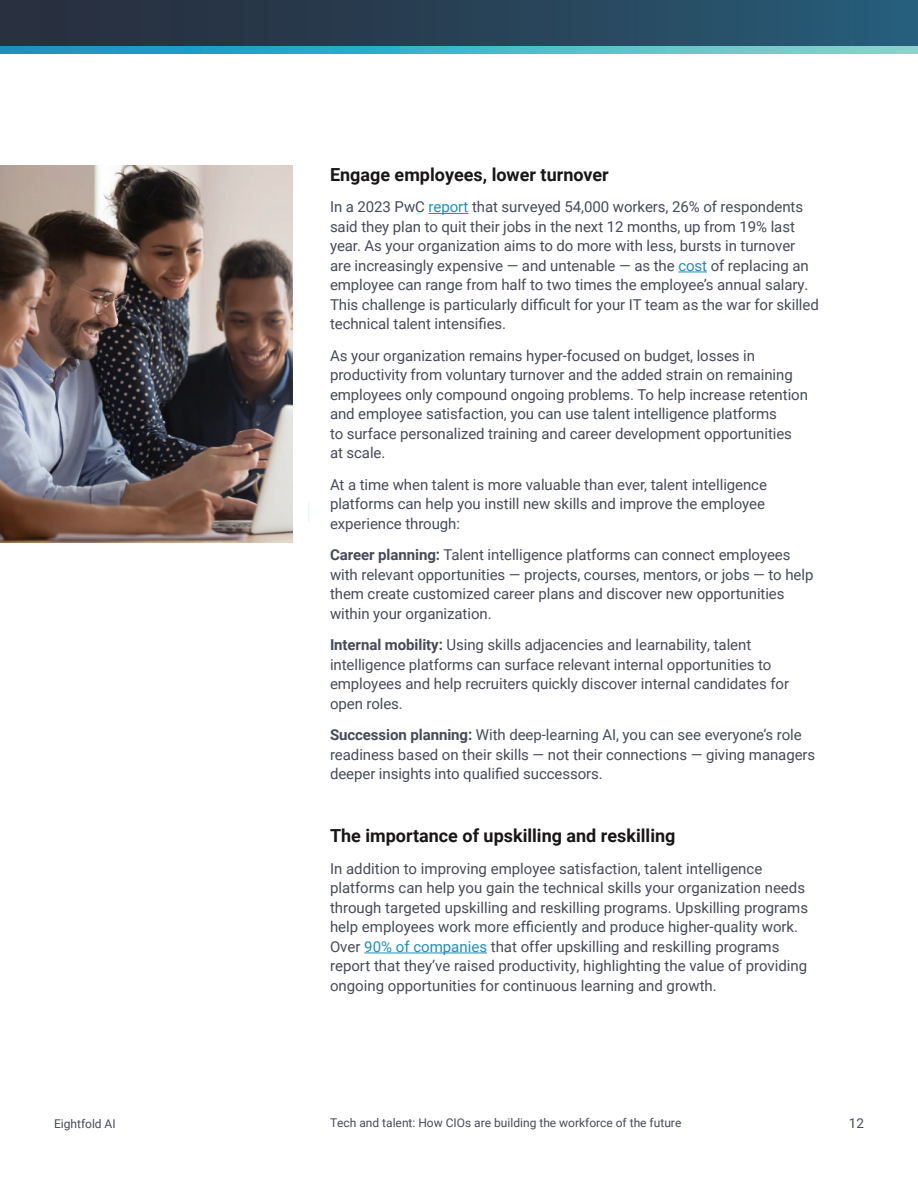
<style>
.page{position:relative;width:918px;height:1188px;background:#fff}
.page>*{position:absolute;margin:0;border:0;box-sizing:border-box;transform-origin:0 0}
.t1{font:700 18px "Roboto";color:#191616}
.t2{font:15px/19.5px "Roboto";letter-spacing:-.005em;color:#474b58}
.t3{font:13.5px "Roboto";color:#474b58}
.t4{font:12px "Roboto";color:#474b58}
.s1{color:#1e8ebe}
.s2{font-weight:700}
</style>
<div class="page">
<img style="left:0;top:165px;width:293px;height:378px">
<div style="left:0;top:0;width:918px;height:54px;background:linear-gradient(to right,#282a38,#275b78)"></div>
<svg style="left:308px;top:502px;width:1px;height:20px"></svg>
<svg style="left:0;top:46px;width:918px;height:8px"></svg>
<hr style="left:429px;top:213px;width:39px;height:1px;background:#1e8ebe">
<svg style="left:678px;top:272px;width:29px;height:1px"></svg>
<hr style="left:364px;top:953px;width:123px;height:1px;background:#1e8ebe">
<p class="t1" style="left:330px;top:166px;width:280px">Engage employees, lower turnover</p>
<p class="t2" style="left:330px;top:198px;width:490px">In a 2023 PwC <span class="s1">report</span> that surveyed 54,000 workers, 26% of respondents said they plan to quit their jobs in the next 12 months, up from 19% last year. As your organization aims to do more with less, bursts in turnover are increasingly expensive — and untenable — as the <span class="s1">cost</span> of replacing an employee can range from half to two times the employee’s annual salary.<br>This challenge is particularly difficult for your IT team as the war for skilled technical talent intensifies.</p>
<p class="t2" style="left:330px;top:347px;width:480px">As your organization remains hyper-focused on budget, losses in productivity from voluntary turnover and the added strain on remaining employees only compound ongoing problems. To help increase retention and employee satisfaction, you can use talent intelligence platforms<br>to surface personalized training and career development opportunities at scale.</p>
<p class="t2" style="left:330px;top:476px;width:439px">At a time when talent is more valuable than ever, talent intelligence platforms can help you instill new skills and improve the employee experience through:</p>
<p class="t2" style="left:330px;top:546px;width:485px"><span class="s2">Career planning:</span> Talent intelligence platforms can connect employees with relevant opportunities — projects, courses, mentors, or jobs — to help them create customized career plans and discover new opportunities within your organization.</p>
<p class="t2" style="left:330px;top:636px;width:461px"><span class="s2">Internal mobility:</span> Using skills adjacencies and learnability, talent intelligence platforms can surface relevant internal opportunities to employees and help recruiters quickly discover internal candidates for open roles.</p>
<p class="t2" style="left:330px;top:726px;width:487px"><span class="s2">Succession planning:</span> With deep-learning AI, you can see everyone’s role readiness based on their skills — not their connections — giving managers deeper insights into qualified successors.</p>
<p class="t1" style="left:330px;top:828px;width:347px">The importance of upskilling and reskilling</p>
<p class="t2" style="left:330px;top:860px;width:480px">In addition to improving employee satisfaction, talent intelligence platforms can help you gain the technical skills your organization needs through targeted upskilling and reskilling programs. Upskilling programs help employees work more efficiently and produce higher-quality work.<br>Over <span class="s1">90% of companies</span> that offer upskilling and reskilling programs report that they’ve raised productivity, highlighting the value of providing ongoing opportunities for continuous learning and growth.</p>
<p class="t4" style="left:54px;top:1118px;width:63px">Eightfold AI</p>
<p class="t4" style="left:330px;top:1118px;width:353px">Tech and talent: How CIOs are building the workforce of the future</p>
<p class="t3" style="left:849px;top:1117px;width:17px">12</p>
</div>
